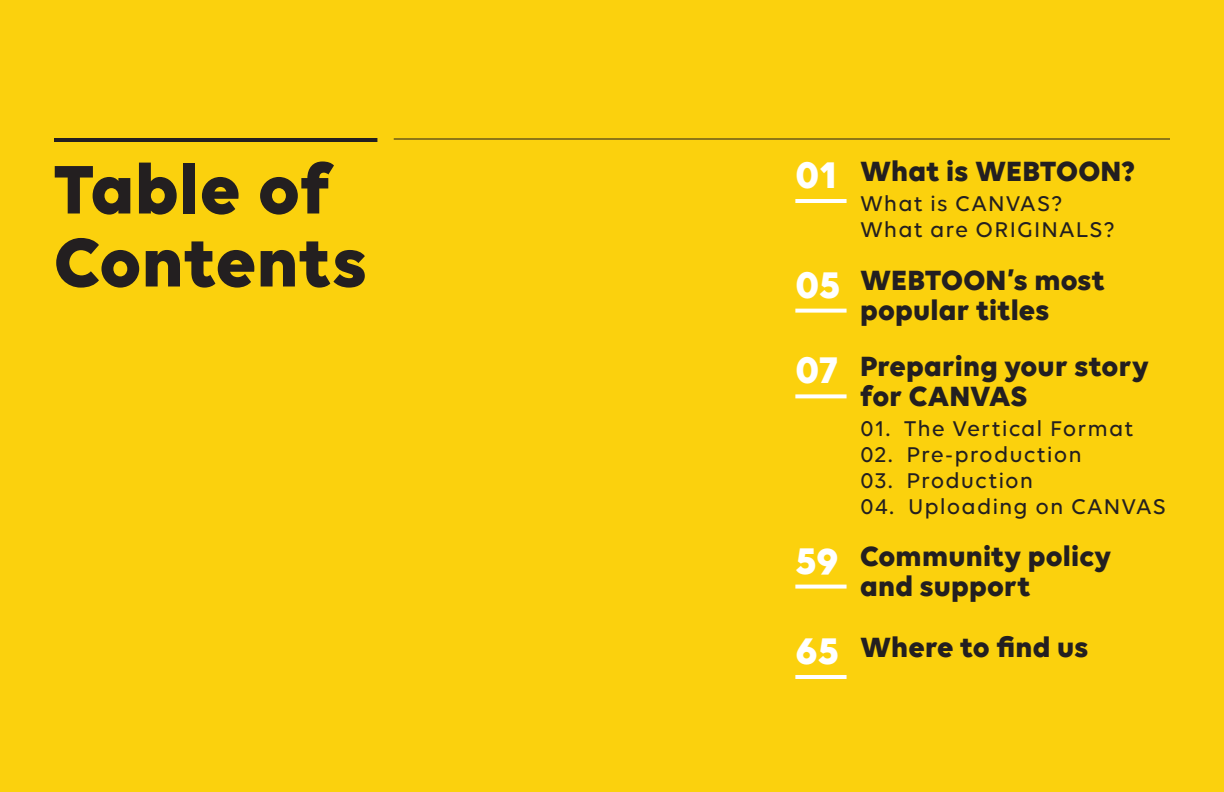
<style>
.page{position:relative;width:1224px;height:792px;background:#fbd10d}
.page>*{position:absolute;margin:0;border:0;box-sizing:border-box;transform-origin:0 0}
.Big_Title{font:700 74px/73px "Volte";letter-spacing:.005em;color:#231f20}
.Medium_Title{font:700 40px "Volte";color:#fff}
.t1{font:700 30px/30px "Volte";letter-spacing:.005em;color:#231f20}
.t2{font:500 23px "Volte";letter-spacing:.045em;color:#231f20}
</style>
<div class="page">
<hr style="left:795px;top:199px;width:52px;height:4px;background:#fff">
<svg style="left:795px;top:309px;width:52px;height:4px"></svg>
<svg style="left:795px;top:394px;width:52px;height:4px"></svg>
<svg style="left:795px;top:585px;width:52px;height:4px"></svg>
<hr style="left:795px;top:675px;width:52px;height:4px;background:#fff">
<hr style="left:54px;top:138px;width:323px;height:4px;background:#231f20">
<hr style="left:394px;top:138px;width:776px;height:2px;background:#231f20">
<p class="Big_Title" style="left:54px;top:150px;width:314px">Table of<br>Contents</p>
<p class="Medium_Title" style="left:795px;top:151px;width:44px">01</p>
<p class="Medium_Title" style="left:795px;top:260px;width:47px">05</p>
<p class="Medium_Title" style="left:795px;top:346px;width:44px">07</p>
<p class="Medium_Title" style="left:795px;top:536px;width:45px">59</p>
<p class="Medium_Title" style="left:795px;top:627px;width:45px">65</p>
<p class="t1" style="left:860px;top:155px;width:277px">What is WEBTOON?</p>
<p class="t2" style="left:860px;top:190px;width:204px">What is CANVAS?</p>
<p class="t2" style="left:860px;top:216px;width:257px">What are ORIGINALS?</p>
<p class="t1" style="left:860px;top:264px;width:246px">WEBTOON’s most popular titles</p>
<p class="t1" style="left:860px;top:350px;width:290px">Preparing your story for CANVAS</p>
<p class="t2" style="left:860px;top:416px;width:275px">01. The Vertical Format</p>
<p class="t2" style="left:860px;top:442px;width:223px">02. Pre-production</p>
<p class="t2" style="left:860px;top:468px;width:175px">03. Production</p>
<p class="t2" style="left:860px;top:494px;width:307px">04. Uploading on CANVAS</p>
<p class="t1" style="left:860px;top:540px;width:253px">Community policy and support</p>
<p class="t1" style="left:860px;top:631px;width:230px">Where to find us</p>
</div>
